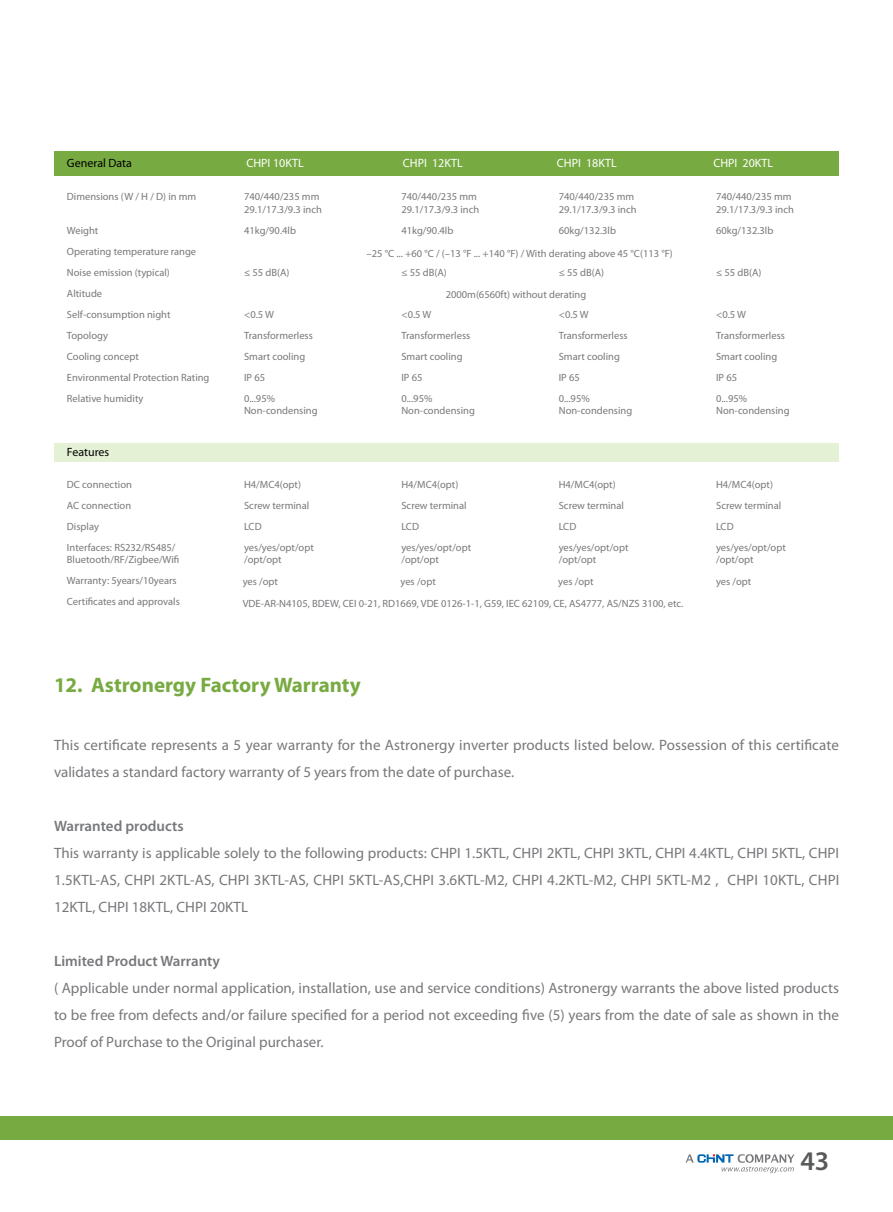
<style>
.page{position:relative;width:893px;height:1212px;background:#fff}
.page>*{position:absolute;margin:0;border:0;box-sizing:border-box;transform-origin:0 0}
.t1{font:600 27px "Myriad Pro";color:#58595b}
.t2{font:700 21px "Myriad Pro";color:#78aa42}
.t3{font:15px/27px "Myriad Pro";color:#77787b;text-align:justify}
.t4{font:600 15px "Myriad Pro";color:#77787b}
.t5{font:12px "Myriad Pro";color:#fff}
.t6{font:12px "Myriad Pro";color:#000}
.t7{font:10.5px/21px "Myriad Pro";color:#77787b}
</style>
<div class="page">
<svg style="left:686px;top:1154px;width:108px;height:19px"></svg>
<div style="left:0;top:1116px;width:893px;height:24px;background:#78aa42"></div>
<div style="left:54px;top:152px;width:784px;height:24px;background:#78aa42"></div>
<div style="left:54px;top:443px;width:784px;height:19px;background:#e5f1d4"></div>
<p class="t6" style="left:67px;top:156px;width:67px">General Data</p>
<p class="t5" style="left:246px;top:156px;width:59px">CHPI 10KTL</p>
<p class="t5" style="left:403px;top:156px;width:61px">CHPI 12KTL</p>
<p class="t5" style="left:557px;top:156px;width:61px">CHPI 18KTL</p>
<p class="t5" style="left:713px;top:156px;width:61px">CHPI 20KTL</p>
<p class="t7" style="left:67px;top:186px;width:131px">Dimensions (W / H / D) in mm</p>
<p class="t7" style="left:67px;top:220px;width:144px">Weight<br>Operating temperature range<br>Noise emission (typical)<br>Altitude<br>Self-consumption night<br>Topology<br>Cooling concept<br>Environmental Protection Rating<br>Relative humidity</p>
<p class="t7" style="left:244px;top:190px;width:79px;line-height:12.6px">740/440/235 mm<br>29.1/17.3/9.3 inch</p>
<p class="t7" style="left:244px;top:220px;width:53px">41kg/90.4lb</p>
<p class="t7" style="left:244px;top:262px;width:47px">≤ 55 dB(A)</p>
<p class="t7" style="left:244px;top:304px;width:70px">&lt;0.5 W<br>Transformerless<br>Smart cooling<br>IP 65<br>0...95%</p>
<p class="t7" style="left:244px;top:400px;width:75px">Non-condensing</p>
<p class="t7" style="left:401px;top:190px;width:79px;line-height:12.6px">740/440/235 mm<br>29.1/17.3/9.3 inch</p>
<p class="t7" style="left:401px;top:220px;width:53px">41kg/90.4lb</p>
<p class="t7" style="left:401px;top:262px;width:47px">≤ 55 dB(A)</p>
<p class="t7" style="left:401px;top:304px;width:70px">&lt;0.5 W<br>Transformerless<br>Smart cooling<br>IP 65<br>0...95%</p>
<p class="t7" style="left:401px;top:400px;width:75px">Non-condensing</p>
<p class="t7" style="left:559px;top:190px;width:79px;line-height:12.6px">740/440/235 mm<br>29.1/17.3/9.3 inch</p>
<p class="t7" style="left:559px;top:220px;width:59px">60kg/132.3lb</p>
<p class="t7" style="left:559px;top:262px;width:47px">≤ 55 dB(A)</p>
<p class="t7" style="left:559px;top:304px;width:70px">&lt;0.5 W<br>Transformerless<br>Smart cooling<br>IP 65<br>0...95%</p>
<p class="t7" style="left:559px;top:400px;width:75px">Non-condensing</p>
<p class="t7" style="left:716px;top:190px;width:79px;line-height:12.6px">740/440/235 mm<br>29.1/17.3/9.3 inch</p>
<p class="t7" style="left:716px;top:220px;width:59px">60kg/132.3lb</p>
<p class="t7" style="left:716px;top:262px;width:47px">≤ 55 dB(A)</p>
<p class="t7" style="left:716px;top:304px;width:70px">&lt;0.5 W<br>Transformerless<br>Smart cooling<br>IP 65<br>0...95%</p>
<p class="t7" style="left:716px;top:400px;width:75px">Non-condensing</p>
<p class="t7" style="left:366px;top:243px;width:308px">–25 °C ... +60 °C / (–13 °F ... +140 °F) / With derating above 45 °C(113 °F)</p>
<p class="t7" style="left:446px;top:283px;width:142px">2000m(6560ft) without derating</p>
<p class="t6" style="left:67px;top:444px;width:44px">Features</p>
<p class="t7" style="left:67px;top:474px;width:110px">DC connection<br>AC connection<br>Display<br>Interfaces: RS232/RS485/</p>
<p class="t7" style="left:67px;top:549px;width:114px">Bluetooth/RF/Zigbee/Wifi<br>Warranty: 5years/10years<br>Certificates and approvals</p>
<p class="t7" style="left:244px;top:474px;width:71px">H4/MC4(opt)<br>Screw terminal<br>LCD yes/yes/opt/opt</p>
<p class="t7" style="left:244px;top:549px;width:39px">/opt/opt</p>
<p class="t7" style="left:401px;top:474px;width:71px">H4/MC4(opt)<br>Screw terminal<br>LCD yes/yes/opt/opt</p>
<p class="t7" style="left:401px;top:549px;width:39px">/opt/opt</p>
<p class="t7" style="left:559px;top:474px;width:71px">H4/MC4(opt)<br>Screw terminal<br>LCD yes/yes/opt/opt</p>
<p class="t7" style="left:559px;top:549px;width:39px">/opt/opt</p>
<p class="t7" style="left:716px;top:474px;width:71px">H4/MC4(opt)<br>Screw terminal<br>LCD yes/yes/opt/opt</p>
<p class="t7" style="left:716px;top:549px;width:39px">/opt/opt</p>
<p class="t7" style="left:243px;top:570px;width:37px">yes /opt</p>
<p class="t7" style="left:401px;top:570px;width:37px">yes /opt</p>
<p class="t7" style="left:558px;top:570px;width:37px">yes /opt</p>
<p class="t7" style="left:716px;top:570px;width:37px">yes /opt</p>
<p class="t7" style="left:243px;top:593px;width:442px">VDE-AR-N4105, BDEW, CEI 0-21, RD1669, VDE 0126-1-1, G59, IEC 62109, CE, AS4777, AS/NZS 3100, etc.</p>
<h2 class="t2" style="left:54px;top:671px;width:308px">12. Astronergy Factory Warranty</h2>
<h3 class="t3" style="left:54px;top:731px;width:786px">This certificate represents a 5 year warranty for the Astronergy inverter products listed below. Possession of this certificate validates a standard factory warranty of 5 years from the date of purchase.</h3>
<h3 class="t4" style="left:54px;top:816px;width:131px">Warranted products</h3>
<p class="t3" style="left:54px;top:839px;width:787px">This warranty is applicable solely to the following products: CHPI 1.5KTL, CHPI 2KTL, CHPI 3KTL, CHPI 4.4KTL, CHPI 5KTL, CHPI 1.5KTL-AS, CHPI 2KTL-AS, CHPI 3KTL-AS, CHPI 5KTL-AS,CHPI 3.6KTL-M2, CHPI 4.2KTL-M2, CHPI 5KTL-M2 , CHPI 10KTL, CHPI 12KTL, CHPI 18KTL, CHPI 20KTL</p>
<h3 class="t4" style="left:54px;top:951px;width:168px">Limited Product Warranty</h3>
<p class="t3" style="left:54px;top:974px;width:786px">( Applicable under normal application, installation, use and service conditions) Astronergy warrants the above listed products to be free from defects and/or failure specified for a period not exceeding five (5) years from the date of sale as shown in the Proof of Purchase to the Original purchaser.</p>
<h1 class="t1" style="left:800px;top:1143px;width:30px">43</h1>
</div>
